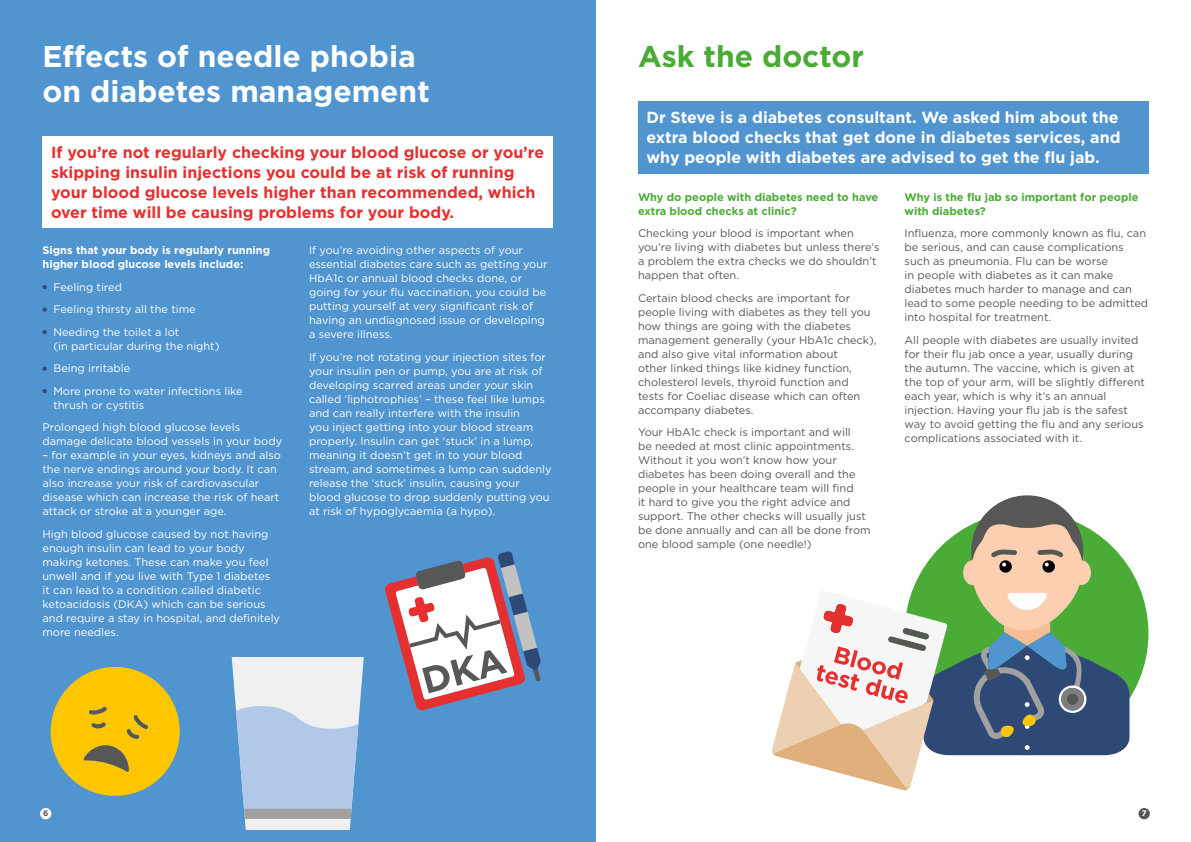
<style>
.page{position:relative;width:1191px;height:842px;background:#fff}
.page>*{position:absolute;margin:0;border:0;box-sizing:border-box;transform-origin:0 0}
.t1{font:700 30px "Gotham";color:#fff}
.t2{font:700 30px "Gotham";color:#4aab36}
.t3{font:700 16px/20px "Gotham";color:#e63030}
.t4{font:700 16px/20px "Gotham";color:#fff}
.t5{font:11px/14px "Gotham";color:#fff}
.t6{font:11px/14px "Gotham";color:#575756}
.t7{font:700 11px/14px "Gotham";color:#4aab36}
.t8{font:700 11px/14px "Gotham";color:#fff}
.t9{font:700 8px "Gotham";color:#575756}
.t10{font:700 8px "Gotham";color:#fff}
</style>
<div class="page">
<div style="left:0;top:0;width:595px;height:842px;background:#5094d0"></div>
<svg style="left:43px;top:285px;width:4px;height:4px"></svg>
<svg style="left:43px;top:307px;width:4px;height:5px"></svg>
<svg style="left:43px;top:330px;width:4px;height:4px"></svg>
<svg style="left:43px;top:366px;width:4px;height:5px"></svg>
<svg style="left:43px;top:389px;width:4px;height:4px"></svg>
<div style="left:638px;top:101px;width:510px;height:73px;background:#5094d0"></div>
<div style="left:43px;top:136px;width:510px;height:92px;background:#fff"></div>
<div style="left:904px;top:511px;width:244px;height:244px;background:#4aab36;border-radius:50%"></div>
<svg style="left:51px;top:667px;width:129px;height:129px"></svg>
<svg style="left:232px;top:657px;width:132px;height:173px;background:#bed0e5"></svg>
<svg style="left:385px;top:551px;width:156px;height:160px"></svg>
<svg style="left:772px;top:495px;width:357px;height:295px"></svg>
<div style="left:1138px;top:808px;width:11px;height:11px;background:#575756;border-radius:50%"></div>
<div style="left:40px;top:808px;width:11px;height:11px;background:#fff;border-radius:50%"></div>
<h1 class="t1" style="left:43px;top:36px;width:375px">Effects of needle phobia</h1>
<h1 class="t2" style="left:638px;top:36px;width:227px">Ask the doctor</h1>
<h1 class="t1" style="left:43px;top:71px;width:389px">on diabetes management</h1>
<h2 class="t4" style="left:646px;top:107px;width:475px">Dr Steve is a diabetes consultant. We asked him about the extra blood checks that get done in diabetes services, and why people with diabetes are advised to get the flu jab.</h2>
<h2 class="t3" style="left:51px;top:142px;width:494px">If you’re not regularly checking your blood glucose or you’re skipping insulin injections you could be at risk of running your blood glucose levels higher than recommended, which over time will be causing problems for your body.</h2>
<p class="t7" style="left:904px;top:190px;width:235px">Why is the flu jab so important for people with diabetes?</p>
<p class="t6" style="left:904px;top:226px;width:245px">Influenza, more commonly known as flu, can be serious, and can cause complications such as pneumonia. Flu can be worse<br>in people with diabetes as it can make diabetes much harder to manage and can lead to some people needing to be admitted into hospital for treatment.</p>
<p class="t6" style="left:904px;top:333px;width:242px">All people with diabetes are usually invited for their flu jab once a year, usually during the autumn. The vaccine, which is given at the top of your arm, will be slightly different each year, which is why it’s an annual injection. Having your flu jab is the safest way to avoid getting the flu and any serious complications associated with it.</p>
<p class="t7" style="left:638px;top:190px;width:242px">Why do people with diabetes need to have extra blood checks at clinic?</p>
<p class="t6" style="left:638px;top:226px;width:243px">Checking your blood is important when you’re living with diabetes but unless there’s a problem the extra checks we do shouldn’t happen that often.</p>
<p class="t6" style="left:638px;top:291px;width:240px">Certain blood checks are important for people living with diabetes as they tell you how things are going with the diabetes management generally (your HbA1c check), and also give vital information about<br>other linked things like kidney function, cholesterol levels, thyroid function and tests for Coeliac disease which can often accompany diabetes.</p>
<p class="t6" style="left:638px;top:425px;width:234px">Your HbA1c check is important and will<br>be needed at most clinic appointments.<br>Without it you won’t know how your diabetes has been doing overall and the people in your healthcare team will find<br>it hard to give you the right advice and support. The other checks will usually just be done annually and can all be done from one blood sample (one needle!)</p>
<p class="t8" style="left:43px;top:243px;width:229px">Signs that your body is regularly running higher blood glucose levels include:</p>
<p class="t5" style="left:53px;top:275px;width:144px;line-height:22.5px">Feeling tired<br>Feeling thirsty all the time<br>Needing the toilet a lot</p>
<p class="t5" style="left:53px;top:334px;width:191px;line-height:22.5px">(in particular during the night)<br>Being irritable<br>More prone to water infections like</p>
<p class="t5" style="left:43px;top:393px;width:199px;line-height:22.5px;text-indent:11px">thrush or cystitis<br>Prolonged high blood glucose levels</p>
<p class="t5" style="left:43px;top:434px;width:241px">damage delicate blood vessels in your body</p>
<p class="t5" style="left:43px;top:448px;width:240px">– for example in your eyes, kidneys and also the nerve endings around your body. It can also increase your risk of cardiovascular disease which can increase the risk of heart attack or stroke at a younger age.</p>
<p class="t5" style="left:43px;top:527px;width:239px">High blood glucose caused by not having enough insulin can lead to your body making ketones. These can make you feel unwell and if you live with Type 1 diabetes it can lead to a condition called diabetic ketoacidosis (DKA) which can be serious and require a stay in hospital, and definitely more needles.</p>
<p class="t5" style="left:309px;top:243px;width:240px">If you’re avoiding other aspects of your essential diabetes care such as getting your HbA1c or annual blood checks done, or going for your flu vaccination, you could be putting yourself at very significant risk of having an undiagnosed issue or developing a severe illness.</p>
<p class="t5" style="left:309px;top:350px;width:244px">If you’re not rotating your injection sites for your insulin pen or pump, you are at risk of developing scarred areas under your skin called ‘liphotrophies’ – these feel like lumps and can really interfere with the insulin<br>you inject getting into your blood stream properly. Insulin can get ‘stuck’ in a lump, meaning it doesn’t get in to your blood stream, and sometimes a lump can suddenly release the ‘stuck’ insulin, causing your blood glucose to drop suddenly putting you at risk of hypoglycaemia (a hypo).</p>
<p class="t9" style="left:43px;top:808px;width:7px">6</p>
<p class="t10" style="left:1141px;top:808px;width:6px">7</p>
</div>
